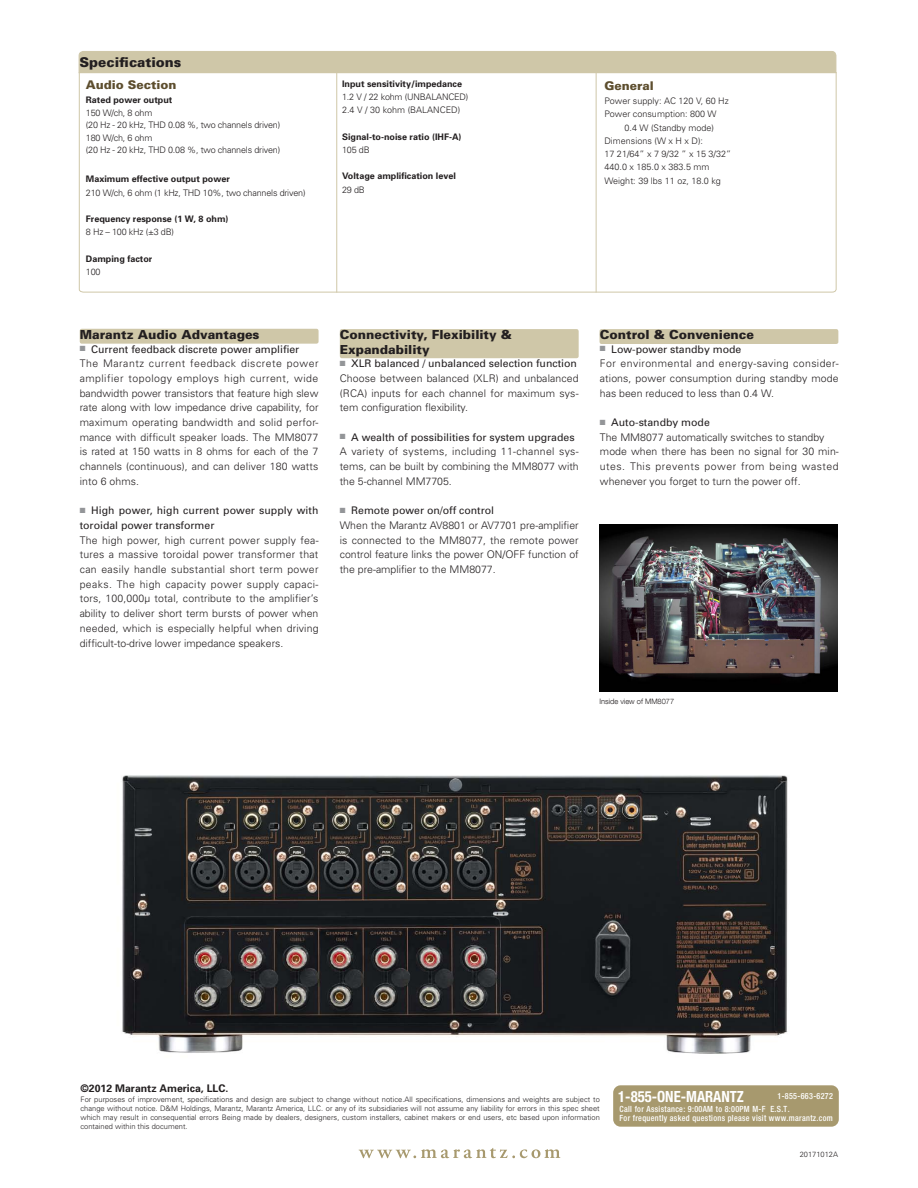
<style>
.page{position:relative;width:918px;height:1188px;background:#fff}
.page>*{position:absolute;margin:0;border:0;box-sizing:border-box;transform-origin:0 0}
.t1{font:700 condensed 15.45px "Helvetica Neue";color:#fff;scale:.95 1}
.t2{font:900 13.5px "Univers";color:#231f20}
.t3{font:900 12.45px/14.7px "Univers";color:#231f20}
.t4{font:900 12px "Univers";color:#5d4e2e}
.t5{font:300 10.5px/14.7px "Univers";letter-spacing:.01em;color:#231f20}
.t6{font:10.5px/14.7px "Univers";letter-spacing:.005em;color:#231f20}
.t7{font:700 10.5px "Univers";color:#231f20}
.t8{font:300 9px/12px "Univers";letter-spacing:-.02em;color:#231f20}
.t9{font:700 9px "Univers";color:#231f20}
.t10{font:300 9px "Univers";color:#231f20}
.t11{font:500 condensed 8.55px/8.2px "Helvetica Neue";letter-spacing:.04em;color:#fff;scale:.95 1}
.t12{font:300 7.5px/9px "Univers";color:#231f20;text-align:justify}
.t13{font:300 7.5px "Helvetica Neue LT Com";color:#231f20}
.s1{color:#939598}
.s2{font-weight:400}
</style>
<div class="page">
<div style="left:80px;top:329px;width:239px;height:15px;background:#cfc7a8;border-radius:2px"></div>
<div style="left:600px;top:329px;width:238px;height:15px;background:#cfc7a8;border-radius:2px"></div>
<div style="left:340px;top:329px;width:239px;height:29px;background:#cfc7a8;border-radius:2px"></div>
<svg style="left:78px;top:74px;width:759px;height:219px"></svg>
<svg style="left:359px;top:1148px;width:201px;height:10px"></svg>
<div style="left:78px;top:51px;width:759px;height:23px;background:#cfc7a8"></div>
<hr style="left:596px;top:72px;width:1px;height:221px;background:#cfc7a8">
<hr style="left:337px;top:72px;width:1px;height:221px;background:#cfc7a8">
<div style="left:613px;top:1085px;width:226px;height:42px;background:#a7996e"></div>
<img style="left:122px;top:775px;width:666px;height:279px">
<img style="left:600px;top:524px;width:237px;height:168px">
<p class="t2" style="left:80px;top:54px;width:103px">Specifications</p>
<p class="t4" style="left:86px;top:77px;width:92px">Audio Section</p>
<p class="t9" style="left:86px;top:94px;width:88px">Rated power output</p>
<p class="t8" style="left:86px;top:107px;width:196px">150 W/ch, 8 ohm<br>(20 Hz - 20 kHz, THD 0.08 %, two channels driven)</p>
<p class="t8" style="left:86px;top:132px;width:196px">180 W/ch, 6 ohm<br>(20 Hz - 20 kHz, THD 0.08 %, two channels driven)</p>
<p class="t9" style="left:86px;top:173px;width:146px">Maximum effective output power</p>
<p class="t8" style="left:86px;top:186px;width:221px">210 W/ch, 6 ohm (1 kHz, THD 10%, two channels driven)</p>
<p class="t9" style="left:86px;top:213px;width:144px">Frequency response (1 W, 8 ohm)</p>
<p class="t8" style="left:86px;top:226px;width:90px">8 Hz – 100 kHz (±3 dB)</p>
<p class="t9" style="left:86px;top:253px;width:68px">Damping factor</p>
<p class="t8" style="left:86px;top:266px;width:16px">100</p>
<p class="t9" style="left:342px;top:78px;width:122px">Input sensitivity/impedance</p>
<p class="t8" style="left:342px;top:90px;width:128px;line-height:13.2px">1.2 V / 22 kohm (UNBALANCED)<br>2.4 V / 30 kohm (BALANCED)</p>
<p class="t9" style="left:342px;top:131px;width:121px">Signal-to-noise ratio (IHF-A)</p>
<p class="t8" style="left:342px;top:143px;width:29px">105 dB</p>
<p class="t9" style="left:342px;top:170px;width:115px">Voltage amplification level</p>
<p class="t8" style="left:342px;top:183px;width:24px">29 dB</p>
<p class="t4" style="left:604px;top:79px;width:51px">General</p>
<p class="t10" style="left:604px;top:95px;width:126px">Power supply: AC 120 V, 60 Hz</p>
<p class="t10" style="left:604px;top:109px;width:114px">Power consumption: 800 W</p>
<p class="t10" style="left:625px;top:122px;width:91px">0.4 W (Standby mode)</p>
<p class="t10" style="left:604px;top:135px;width:100px">Dimensions (W x H x D):</p>
<p class="t10" style="left:604px;top:148px;width:128px">17 21/64” x 7 9/32 ” x 15 3/32”</p>
<p class="t10" style="left:604px;top:162px;width:107px">440.0 x 185.0 x 383.5 mm</p>
<p class="t10" style="left:604px;top:175px;width:118px">Weight: 39 lbs 11 oz, 18.0 kg</p>
<p class="t3" style="left:80px;top:327px;width:181px">Marantz Audio Advantages</p>
<p class="t5" style="left:80px;top:341px;width:240px"><span class="s1">■</span> <span class="s2">Current feedback discrete power amplifier </span>The Marantz current feedback discrete power amplifier topology employs high current, wide bandwidth power transistors that feature high slew rate along with low impedance drive capability, for maximum operating bandwidth and solid perfor&shy;mance with difficult speaker loads. The MM8077 is rated at 150 watts in 8 ohms for each of the 7 channels (continuous), and can deliver 180 watts into 6 ohms.</p>
<p class="t6" style="left:80px;top:503px;width:240px"><span class="s1">■</span> High power, high current power supply with toroidal power transformer</p>
<p class="t5" style="left:80px;top:532px;width:240px;text-align:justify">The high power, high current power supply fea&shy;tures a massive toroidal power transformer that can easily handle substantial short term power peaks. The high capacity power supply capaci&shy;tors, 100,000µ total, contribute to the amplifier’s ability to deliver short term bursts of power when needed, which is especially helpful when driving difficult-to-drive lower impedance speakers.</p>
<p class="t3" style="left:340px;top:327px;width:174px">Connectivity, Flexibility &amp;<br>Expandability</p>
<p class="t5" style="left:340px;top:356px;width:240px"><span class="s1">■</span> <span class="s2">XLR balanced / unbalanced selection function </span>Choose between balanced (XLR) and unbalanced (RCA) inputs for each channel for maximum sys&shy;tem configuration flexibility.</p>
<p class="t5" style="left:340px;top:429px;width:240px"><span class="s1">■</span> <span class="s2">A wealth of possibilities for system upgrades </span>A variety of systems, including 11-channel sys&shy;tems, can be built by combining the MM8077 with the 5-channel MM7705.</p>
<p class="t5" style="left:340px;top:503px;width:240px"><span class="s1">■</span> <span class="s2">Remote power on/off control<br></span>When the Marantz AV8801 or AV7701 pre-amplifier is connected to the MM8077, the remote power control feature links the power ON/OFF function of the pre-amplifier to the MM8077.</p>
<p class="t3" style="left:600px;top:327px;width:156px">Control &amp; Convenience</p>
<p class="t5" style="left:600px;top:341px;width:240px"><span class="s1">■</span> <span class="s2">Low-power standby mode<br></span>For environmental and energy-saving consider&shy;ations, power consumption during standby mode has been reduced to less than 0.4 W.</p>
<p class="t5" style="left:600px;top:415px;width:240px"><span class="s1">■</span> <span class="s2">Auto-standby mode<br></span>The MM8077 automatically switches to standby mode when there has been no signal for 30 min&shy;utes. This prevents power from being wasted whenever you forget to turn the power off.</p>
<p class="t13" style="left:600px;top:696px;width:76px">Inside view of MM8077</p>
<p class="t7" style="left:81px;top:1082px;width:149px">©2012 Marantz America, LLC.</p>
<p class="t12" style="left:81px;top:1094px;width:521px">For purposes of improvement, specifications and design are subject to change without notice.All specifications, dimensions and weights are subject to change without notice. D&amp;M Holdings, Marantz, Marantz America, LLC. or any of its subsidiaries will not assume any liability for errors in this spec sheet which may result in consequential errors Being made by dealers, designers, custom installers, cabinet makers or end users, etc based upon information contained within this document.</p>
<p class="t11" style="left:620px;top:1105px;width:226px">Call for Assistance: 9:00AM to 8:00PM M-F E.S.T.<br>For frequently asked questions please visit www.marantz.com</p>
<h1 class="t1" style="left:618px;top:1087px;width:134px">1-855-ONE-MARANTZ</h1>
<p class="t11" style="left:778px;top:1092px;width:60px">1-855-663-6272</p>
<p class="t12" style="left:800px;top:1149px;width:40px">20171012A</p>
</div>
